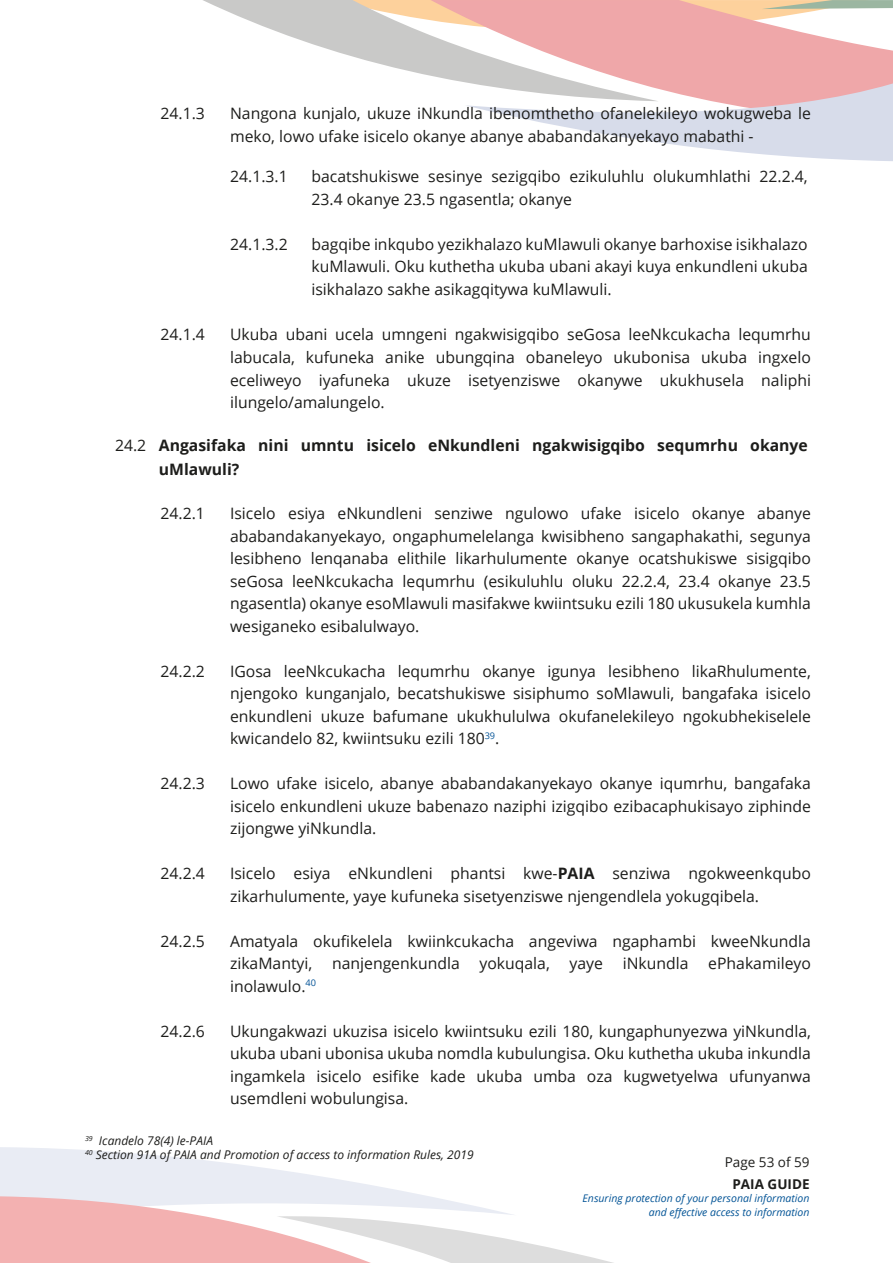
<style>
.page{position:relative;width:893px;height:1263px;background:#fff}
.page>*{position:absolute;margin:0;border:0;box-sizing:border-box;transform-origin:0 0}
.t1{font:15.75px/22.5px "Open Sans";color:#1d1d1b;text-align:justify}
.t2{font:700 15.75px/24px "Open Sans";color:#1d1d1b}
.t3{font:13.5px "Open Sans";color:#1d1d1b}
.t4{font:700 13.5px "Open Sans";color:#1d1d1b}
.t5{font:italic 12px/14.4px "Open Sans";color:#1d1d1b}
.t6{font:italic 10.5px/13.5px "Open Sans";color:#035496;text-align:right}
.s1{font-weight:400}
.s2{font-weight:700}
</style>
<div class="page">
<svg style="left:0;top:1147px;width:614px;height:116px"></svg>
<svg style="left:659px;top:0;width:234px;height:83px;fill:#efa7a9"></svg>
<svg style="left:203px;top:0;width:456px;height:83px"></svg>
<svg style="left:466px;top:83px;width:427px;height:78px"></svg>
<p class="t1" style="left:161px;top:104px;width:46px">24.1.3</p>
<p class="t1" style="left:230px;top:104px;width:582px">Nangona kunjalo, ukuze iNkundla ibenomthetho ofanelekileyo wokugweba le meko, lowo ufake isicelo okanye abanye ababandakanyekayo mabathi -</p>
<p class="t1" style="left:230px;top:167px;width:59px">24.1.3.1</p>
<p class="t1" style="left:230px;top:234px;width:59px">24.1.3.2</p>
<p class="t1" style="left:311px;top:167px;width:498px">bacatshukiswe sesinye sezigqibo ezikuluhlu olukumhlathi 22.2.4,<br>23.4 okanye 23.5 ngasentla; okanye</p>
<p class="t1" style="left:311px;top:232px;width:498px">bagqibe inkqubo yezikhalazo kuMlawuli okanye barhoxise isikhalazo kuMlawuli. Oku kuthetha ukuba ubani akayi kuya enkundleni ukuba isikhalazo sakhe asikagqitywa kuMlawuli.</p>
<p class="t1" style="left:161px;top:325px;width:46px">24.1.4</p>
<p class="t1" style="left:230px;top:325px;width:582px">Ukuba ubani ucela umngeni ngakwisigqibo seGosa leeNkcukacha lequmrhu labucala, kufuneka anike ubungqina obaneleyo ukubonisa ukuba ingxelo eceliweyo iyafuneka ukuze isetyenziswe okanywe ukukhusela naliphi ilungelo/amalungelo.</p>
<p class="t2" style="left:159px;top:435px;width:651px;text-indent:-44px"><span class="s1">24.2</span> Angasifaka nini umntu isicelo eNkundleni ngakwisigqibo sequmrhu okanye uMlawuli?</p>
<p class="t1" style="left:161px;top:504px;width:46px">24.2.1</p>
<p class="t1" style="left:161px;top:661px;width:46px">24.2.2</p>
<p class="t1" style="left:161px;top:774px;width:46px">24.2.3</p>
<p class="t1" style="left:161px;top:864px;width:46px">24.2.4</p>
<p class="t1" style="left:161px;top:931px;width:46px">24.2.5</p>
<p class="t1" style="left:161px;top:1021px;width:46px">24.2.6</p>
<p class="t1" style="left:230px;top:504px;width:582px">Isicelo esiya eNkundleni senziwe ngulowo ufake isicelo okanye abanye ababandakanyekayo, ongaphumelelanga kwisibheno sangaphakathi, segunya lesibheno lenqanaba elithile likarhulumente okanye ocatshukiswe sisigqibo seGosa leeNkcukacha lequmrhu (esikuluhlu oluku 22.2.4, 23.4 okanye 23.5 ngasentla) okanye esoMlawuli masifakwe kwiintsuku ezili 180 ukusukela kumhla wesiganeko esibalulwayo.</p>
<p class="t1" style="left:230px;top:661px;width:582px">IGosa leeNkcukacha lequmrhu okanye igunya lesibheno likaRhulumente, njengoko kunganjalo, becatshukiswe sisiphumo soMlawuli, bangafaka isicelo enkundleni ukuze bafumane ukukhululwa okufanelekileyo ngokubhekiselele kwicandelo 82, kwiintsuku ezili 180<sup>39</sup>.</p>
<p class="t1" style="left:230px;top:774px;width:582px">Lowo ufake isicelo, abanye ababandakanyekayo okanye iqumrhu, bangafaka isicelo enkundleni ukuze babenazo naziphi izigqibo ezibacaphukisayo ziphinde zijongwe yiNkundla.</p>
<p class="t1" style="left:230px;top:864px;width:582px">Isicelo esiya eNkundleni phantsi kwe-<span class="s2">PAIA</span> senziwa ngokweenkqubo zikarhulumente, yaye kufuneka sisetyenziswe njengendlela yokugqibela.</p>
<p class="t1" style="left:230px;top:929px;width:582px">Amatyala okufikelela kwiinkcukacha angeviwa ngaphambi kweeNkundla zikaMantyi, nanjengenkundla yokuqala, yaye iNkundla ePhakamileyo inolawulo.<sup>40</sup></p>
<p class="t1" style="left:230px;top:1021px;width:582px">Ukungakwazi ukuzisa isicelo kwiintsuku ezili 180, kungaphunyezwa yiNkundla, ukuba ubani ubonisa ukuba nomdla kubulungisa. Oku kuthetha ukuba inkundla ingamkela isicelo esifike kade ukuba umba oza kugwetyelwa ufunyanwa usemdleni wobulungisa.</p>
<p class="t5" style="left:85px;top:1134px;width:390px"><sup>39</sup> Icandelo 78(4) le-PAIA<br><sup>40</sup> Section 91A of PAIA and Promotion of access to information Rules, 2019</p>
<p class="t3" style="left:725px;top:1156px;width:86px">Page 53 of 59</p>
<p class="t4" style="left:732px;top:1178px;width:79px">PAIA GUIDE</p>
<p class="t6" style="left:583px;top:1192px;width:228px">Ensuring protection of your personal information and effective access to information</p>
</div>
